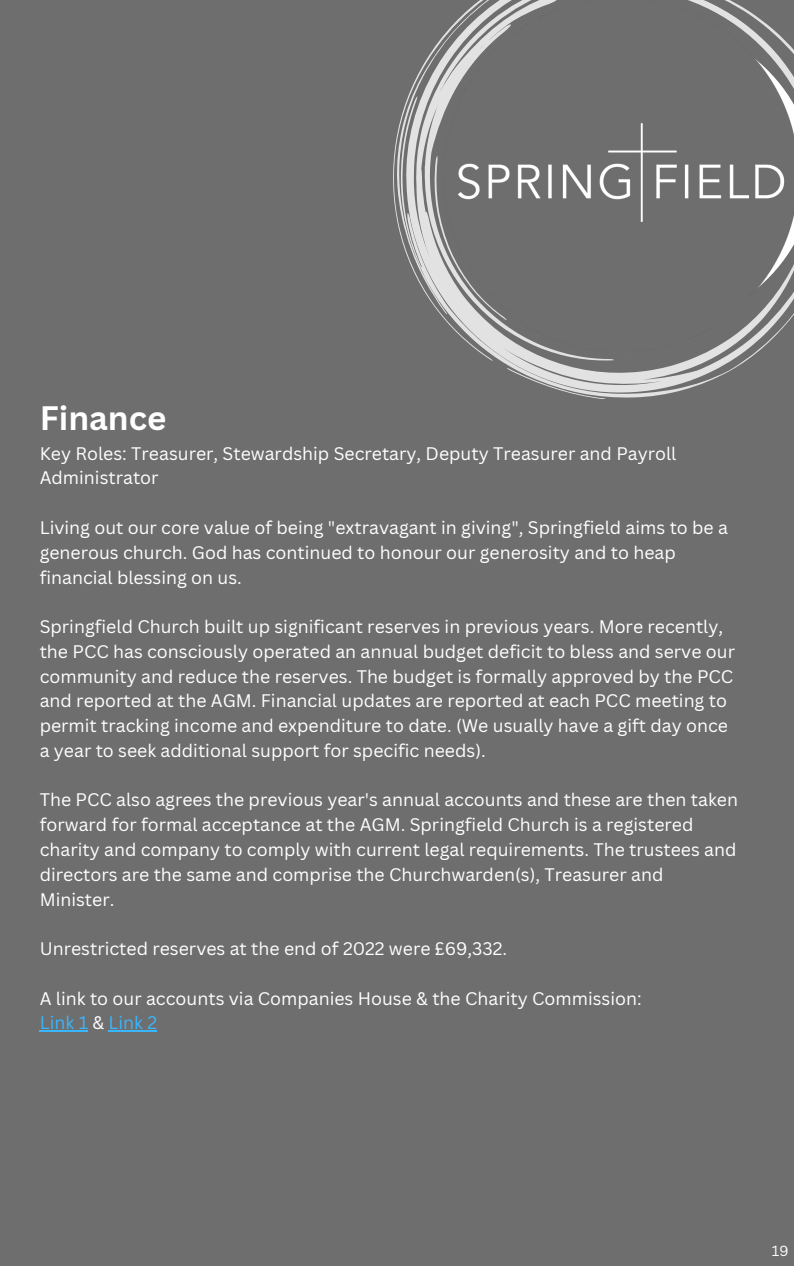
<style>
.page{position:relative;width:794px;height:1266px;background:#fff}
.page>*{position:absolute;margin:0;border:0;box-sizing:border-box;transform-origin:0 0}
.t1{font:700 33px "Canva Sans";color:#fff}
.t2{font:17.7px/24.8px "Canva Sans";color:#fff}
.t3{font:14.25px "Canva Sans";color:#fff}
.s1{color:#38b6ff}
</style>
<div class="page">
<div style="left:0;top:0;width:793px;height:1266px;background:#6e6e6e"></div>
<svg style="left:748px;top:10px;width:45px;height:86px"></svg>
<svg style="left:393px;top:0;width:355px;height:214px"></svg>
<svg style="left:396px;top:0;width:178px;height:96px"></svg>
<svg style="left:396px;top:96px;width:397px;height:302px"></svg>
<hr style="left:40px;top:1030px;width:48px;height:2px;background:#38b6ff">
<hr style="left:108px;top:1030px;width:49px;height:2px;background:#38b6ff">
<h1 class="t1" style="left:40px;top:395px;width:128px">Finance</h1>
<p class="t2" style="left:40px;top:440px;width:638px">Key Roles: Treasurer, Stewardship Secretary, Deputy Treasurer and Payroll<br>Administrator</p>
<p class="t2" style="left:40px;top:515px;width:689px">Living out our core value of being "extravagant in giving", Springfield aims to be a generous church. God has continued to honour our generosity and to heap financial blessing on us.</p>
<p class="t2" style="left:40px;top:614px;width:696px">Springfield Church built up significant reserves in previous years. More recently, the PCC has consciously operated an annual budget deficit to bless and serve our community and reduce the reserves. The budget is formally approved by the PCC and reported at the AGM. Financial updates are reported at each PCC meeting to permit tracking income and expenditure to date. (We usually have a gift day once a year to seek additional support for specific needs).</p>
<p class="t2" style="left:40px;top:787px;width:699px">The PCC also agrees the previous year's annual accounts and these are then taken forward for formal acceptance at the AGM. Springfield Church is a registered charity and company to comply with current legal requirements. The trustees and directors are the same and comprise the Churchwarden(s), Treasurer and Minister.</p>
<p class="t2" style="left:40px;top:936px;width:468px">Unrestricted reserves at the end of 2022 were £69,332.</p>
<p class="t2" style="left:40px;top:985px;width:603px">A link to our accounts via Companies House &amp; the Charity Commission:<br><span class="s1">Link 1</span> &amp; <span class="s1">Link 2</span></p>
<p class="t3" style="left:771px;top:1240px;width:18px">19</p>
</div>
